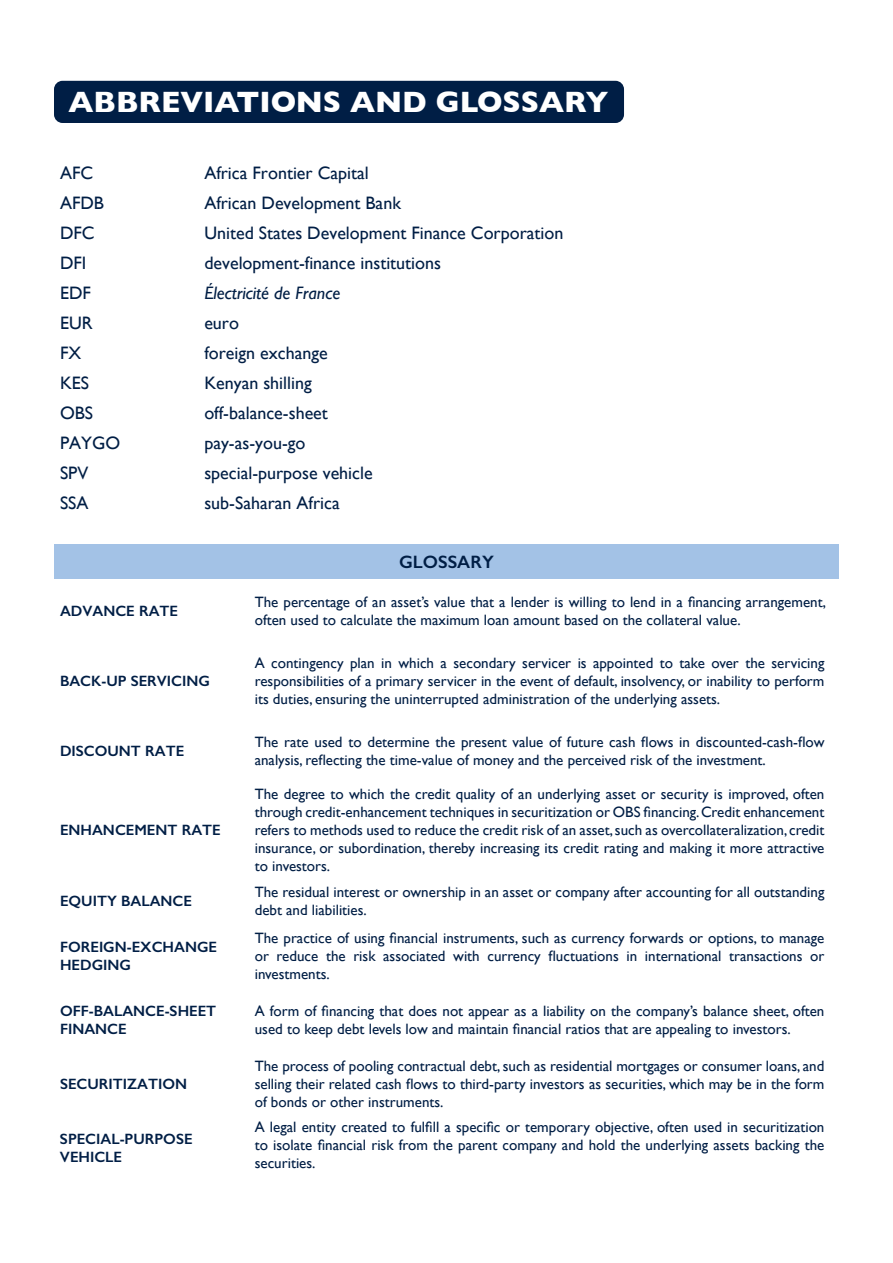
<style>
.page{position:relative;width:893px;height:1263px;background:#fff}
.page>*{position:absolute;margin:0;border:0;box-sizing:border-box;transform-origin:0 0}
.t1{font:700 30px "Gill Sans";color:#fff}
.t2{font:18px "Gill Sans";color:#001e45}
.t3{font:italic 18px "Gill Sans";color:#001e45}
.t4{font:600 18px "Gill Sans";color:#001e45}
.t5{font:15px/18px "Gill Sans";color:#001e45}
.t6{font:600 15px/18px "Gill Sans";color:#001e45}
</style>
<div class="page">
<div style="left:54px;top:545px;width:785px;height:34px;background:#a3c2e6"></div>
<div style="left:54px;top:81px;width:570px;height:42px;background:#001e45;border-radius:9px"></div>
<h1 class="t1" style="left:69px;top:78px;width:541px">ABBREVIATIONS AND GLOSSARY</h1>
<p class="t2" style="left:60px;top:162px;width:35px">AFC</p>
<p class="t2" style="left:204px;top:162px;width:166px">Africa Frontier Capital</p>
<p class="t2" style="left:60px;top:192px;width:46px">AFDB</p>
<p class="t2" style="left:204px;top:192px;width:198px">African Development Bank</p>
<p class="t2" style="left:60px;top:222px;width:36px">DFC</p>
<p class="t2" style="left:204px;top:222px;width:360px">United States Development Finance Corporation</p>
<p class="t2" style="left:60px;top:252px;width:28px">DFI</p>
<p class="t2" style="left:204px;top:252px;width:238px">development-finance institutions</p>
<p class="t2" style="left:60px;top:282px;width:32px">EDF</p>
<p class="t3" style="left:204px;top:282px;width:137px">Électricité de France</p>
<p class="t2" style="left:60px;top:312px;width:34px">EUR</p>
<p class="t2" style="left:204px;top:312px;width:36px">euro</p>
<p class="t2" style="left:60px;top:342px;width:23px">FX</p>
<p class="t2" style="left:204px;top:342px;width:125px">foreign exchange</p>
<p class="t2" style="left:60px;top:372px;width:31px">KES</p>
<p class="t2" style="left:204px;top:372px;width:109px">Kenyan shilling</p>
<p class="t2" style="left:60px;top:402px;width:35px">OBS</p>
<p class="t2" style="left:204px;top:402px;width:125px">off-balance-sheet</p>
<p class="t2" style="left:60px;top:432px;width:62px">PAYGO</p>
<p class="t2" style="left:204px;top:432px;width:103px">pay-as-you-go</p>
<p class="t2" style="left:60px;top:462px;width:30px">SPV</p>
<p class="t2" style="left:204px;top:462px;width:170px">special-purpose vehicle</p>
<p class="t2" style="left:60px;top:492px;width:30px">SSA</p>
<p class="t2" style="left:204px;top:492px;width:137px">sub-Saharan Africa</p>
<p class="t6" style="left:60px;top:602px;width:120px">ADVANCE RATE</p>
<p class="t6" style="left:60px;top:672px;width:151px">BACK-UP SERVICING</p>
<p class="t6" style="left:60px;top:742px;width:126px">DISCOUNT RATE</p>
<p class="t6" style="left:60px;top:821px;width:162px">ENHANCEMENT RATE</p>
<p class="t6" style="left:60px;top:892px;width:134px">EQUITY BALANCE</p>
<p class="t6" style="left:60px;top:938px;width:158px">FOREIGN-EXCHANGE<br>HEDGING</p>
<p class="t6" style="left:60px;top:1002px;width:158px">OFF-BALANCE-SHEET<br>FINANCE</p>
<p class="t6" style="left:60px;top:1075px;width:129px">SECURITIZATION</p>
<p class="t6" style="left:60px;top:1129px;width:134px">SPECIAL-PURPOSE</p>
<p class="t6" style="left:60px;top:1147px;width:64px">VEHICLE</p>
<p class="t4" style="left:399px;top:551px;width:96px">GLOSSARY</p>
<p class="t5" style="left:255px;top:593px;width:573px">The percentage of an asset’s value that a lender is willing to lend in a financing arrangement, often used to calculate the maximum loan amount based on the collateral value.</p>
<p class="t5" style="left:255px;top:654px;width:571px">A contingency plan in which a secondary servicer is appointed to take over the servicing</p>
<p class="t5" style="left:255px;top:672px;width:571px">responsibilities of a primary servicer in the event of default, insolvency, or inability to perform its duties, ensuring the uninterrupted administration of the underlying assets.</p>
<p class="t5" style="left:255px;top:733px;width:571px">The rate used to determine the present value of future cash flows in discounted-cash-flow analysis, reflecting the time-value of money and the perceived risk of the investment.</p>
<p class="t5" style="left:255px;top:785px;width:571px;text-align:justify">The degree to which the credit quality of an underlying asset or security is improved, often through credit-enhancement techniques in securitization or OBS financing.Credit enhancement refers to methods used to reduce the credit risk of an asset,such as overcollateralization,credit insurance, or subordination, thereby increasing its credit rating and making it more attractive</p>
<p class="t5" style="left:255px;top:857px;width:77px">to investors.</p>
<p class="t5" style="left:255px;top:882px;width:571px">The residual interest or ownership in an asset or company after accounting for all outstanding debt and liabilities.</p>
<p class="t5" style="left:255px;top:929px;width:571px">The practice of using financial instruments, such as currency forwards or options, to manage or reduce the risk associated with currency fluctuations in international transactions or</p>
<p class="t5" style="left:255px;top:965px;width:77px">investments.</p>
<p class="t5" style="left:255px;top:1001px;width:571px">A form of financing that does not appear as a liability on the company’s balance sheet, often used to keep debt levels low and maintain financial ratios that are appealing to investors.</p>
<p class="t5" style="left:255px;top:1056px;width:571px">The process of pooling contractual debt, such as residential mortgages or consumer loans, and selling their related cash flows to third-party investors as securities, which may be in the form</p>
<p class="t5" style="left:255px;top:1092px;width:190px">of bonds or other instruments.</p>
<p class="t5" style="left:255px;top:1117px;width:571px">A legal entity created to fulfill a specific or temporary objective, often used in securitization</p>
<p class="t5" style="left:255px;top:1135px;width:571px">to isolate financial risk from the parent company and hold the underlying assets backing the</p>
<p class="t5" style="left:255px;top:1153px;width:62px">securities.</p>
</div>
